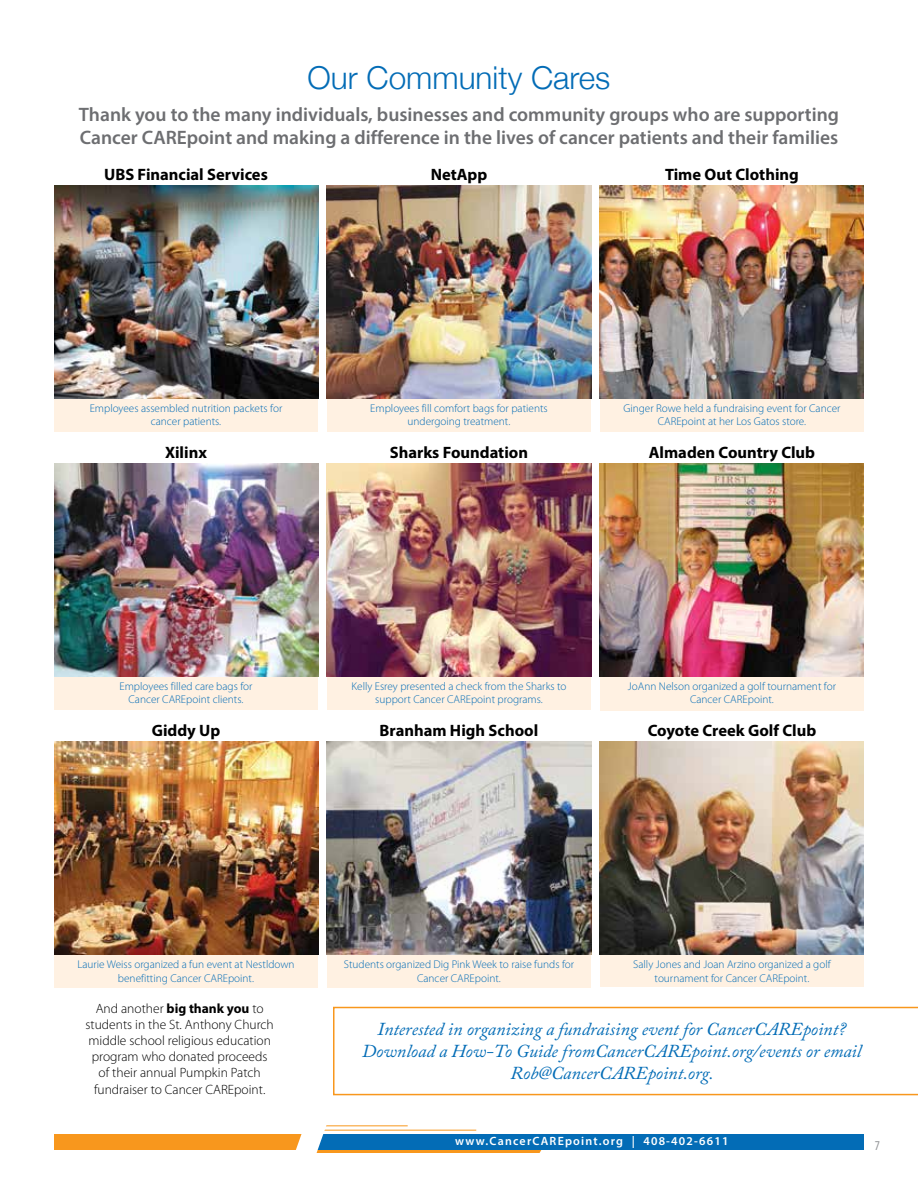
<style>
.page{position:relative;width:918px;height:1188px;background:#fff}
.page>*{position:absolute;margin:0;border:0;box-sizing:border-box;transform-origin:0 0}
.t1{font:300 31.5px "Helvetica Neue";color:#036cb6}
.t2{font:600 19.5px/23.4px "Myriad Pro";color:#6d6e71}
.t3{font:italic 18.15px/21.8px "Adobe Caslon Pro";color:#036cb6;text-align:center}
.t4{font:700 16.5px "Myriad Pro";color:#000}
.t5{font:300 13.5px/16.2px "Myriad Pro";color:#000;text-align:center}
.t6{font:condensed 13.5px "Myriad Pro";color:#939598}
.t7{font:600 12px "Myriad Pro";letter-spacing:.1em;color:#fff}
.t8{font:300 11.25px/13.5px "Myriad Pro";color:#036cb6;text-align:center}
.s1{font-weight:700}
</style>
<div class="page">
<hr style="left:308px;top:1149px;width:245px;height:3px;background:#f8971d">
<svg style="left:537px;top:1149px;width:46px;height:4px"></svg>
<div style="left:292px;top:1134px;width:572px;height:15px;background:#036cb6"></div>
<div style="left:54px;top:1134px;width:248px;height:15px;background:#f8971d"></div>
<hr style="left:326px;top:1125px;width:82px;height:1px;background:#f8971d">
<hr style="left:322px;top:1130px;width:154px;height:1px;background:#f8971d">
<svg style="left:293px;top:1125px;width:35px;height:28px"></svg>
<div style="left:54px;top:947px;width:264px;height:40px;background:#fff1e2"></div>
<img style="left:54px;top:742px;width:264px;height:213px">
<div style="left:600px;top:947px;width:264px;height:40px;background:#fff1e2"></div>
<img style="left:600px;top:742px;width:264px;height:213px">
<div style="left:327px;top:947px;width:264px;height:40px;background:#fff1e2"></div>
<img style="left:327px;top:742px;width:264px;height:213px">
<div style="left:54px;top:391px;width:264px;height:41px;background:#fff1e2"></div>
<img style="left:54px;top:185px;width:264px;height:213px">
<div style="left:327px;top:391px;width:264px;height:41px;background:#fff1e2"></div>
<img style="left:327px;top:185px;width:264px;height:213px">
<div style="left:600px;top:391px;width:264px;height:41px;background:#fff1e2"></div>
<img style="left:600px;top:185px;width:264px;height:213px">
<div style="left:328px;top:669px;width:263px;height:41px;background:#fff1e2"></div>
<img style="left:327px;top:464px;width:264px;height:212px">
<div style="left:54px;top:669px;width:264px;height:41px;background:#fff1e2"></div>
<img style="left:54px;top:464px;width:264px;height:212px">
<div style="left:601px;top:669px;width:263px;height:41px;background:#fff1e2"></div>
<img style="left:600px;top:464px;width:264px;height:212px">
<svg style="left:333px;top:1007px;width:585px;height:88px"></svg>
<h1 class="t1" style="left:308px;top:52px;width:304px">Our Community Cares</h1>
<h2 class="t2" style="left:79px;top:102px;width:762px">Thank you to the many individuals, businesses and community groups who are supporting<br>Cancer CAREpoint and making a difference in the lives of cancer patients and their families</h2>
<h3 class="t4" style="left:104px;top:163px;width:165px">UBS Financial Services</h3>
<h3 class="t4" style="left:431px;top:163px;width:58px">NetApp</h3>
<h3 class="t4" style="left:665px;top:163px;width:135px">Time Out Clothing</h3>
<p class="t8" style="left:90px;top:401px;width:194px">Employees assembled nutrition packets for cancer patients.</p>
<h3 class="t4" style="left:165px;top:442px;width:43px">Xilinx</h3>
<p class="t8" style="left:370px;top:401px;width:179px">Employees fill comfort bags for patients undergoing treatment.</p>
<h3 class="t4" style="left:390px;top:442px;width:140px">Sharks Foundation</h3>
<p class="t8" style="left:623px;top:401px;width:219px">Ginger Rowe held a fundraising event for Cancer<br>CAREpoint at her Los Gatos store.</p>
<h3 class="t4" style="left:649px;top:442px;width:168px">Almaden Country Club</h3>
<p class="t8" style="left:120px;top:679px;width:134px">Employees filled care bags for<br>Cancer CAREpoint clients.</p>
<h3 class="t4" style="left:152px;top:720px;width:70px">Giddy Up</h3>
<p class="t8" style="left:351px;top:679px;width:217px">Kelly Esrey presented a check from the Sharks to support Cancer CAREpoint programs.</p>
<h3 class="t4" style="left:380px;top:720px;width:160px">Branham High School</h3>
<p class="t8" style="left:628px;top:679px;width:210px">JoAnn Nelson organized a golf tournament for<br>Cancer CAREpoint.</p>
<h3 class="t4" style="left:648px;top:720px;width:170px">Coyote Creek Golf Club</h3>
<p class="t8" style="left:77px;top:957px;width:219px">Laurie Weiss organized a fun event at Nestldown benefitting Cancer CAREpoint.</p>
<p class="t5" style="left:86px;top:1000px;width:190px">And another <span class="s1">big thank you</span> to students in the St. Anthony Church middle school religious education program who donated proceeds of their annual Pumpkin Patch fundraiser to Cancer CAREpoint.</p>
<p class="t8" style="left:344px;top:957px;width:232px">Students organized Dig Pink Week to raise funds for<br>Cancer CAREpoint.</p>
<p class="t8" style="left:633px;top:957px;width:199px">Sally Jones and Joan Arzino organized a golf tournament for Cancer CAREpoint.</p>
<h3 class="t3" style="left:362px;top:1018px;width:501px">Interested in organizing a fundraising event for CancerCAREpoint?<br>Download a How-To Guide fromCancerCAREpoint.org/events or email<br>Rob@CancerCAREpoint.org.</h3>
<p class="t7" style="left:455px;top:1133px;width:275px">www.CancerCAREpoint.org | 408-402-6611</p>
<p class="t6" style="left:875px;top:1137px;width:7px">7</p>
</div>
